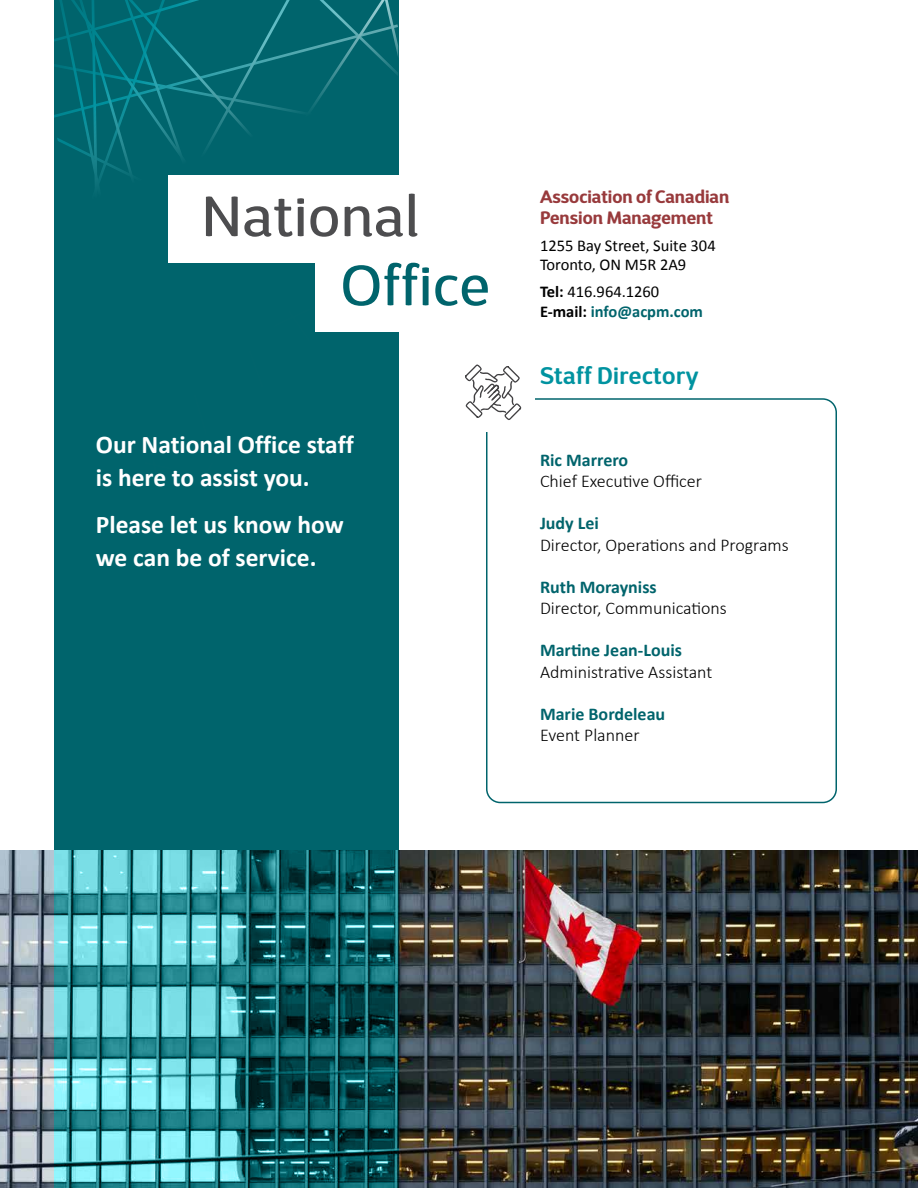
<style>
.page{position:relative;width:918px;height:1188px;background:#fff}
.page>*{position:absolute;margin:0;border:0;box-sizing:border-box;transform-origin:0 0}
.t1{font:57px "D Sari";letter-spacing:.02em;color:#4d4d4f}
.t2{font:57px "D Sari";letter-spacing:.02em;color:#00646c}
.t3{font:700 25.5px/33px "Calibri";color:#fff}
.t4{font:600 24px "D Sari";letter-spacing:.02em;color:#0093a0}
.t5{font:300 18px "Calibri";color:#000}
.t6{font:700 18px "Calibri";color:#00646c}
.t7{font:700 18px/21.6px "D Sari";color:#983a3c}
.t8{font:16.5px/19.8px "Calibri";color:#000}
.t9{font:700 16.5px/19.8px "Calibri";color:#00646c}
.s1{color:#000}
.s2{font-weight:400;color:#000}
</style>
<div class="page">
<div style="left:54px;top:0;width:344px;height:1188px;background:#00646c"></div>
<img style="left:0;top:850px;width:918px;height:338px">
<svg style="left:58px;top:0;width:340px;height:263px"></svg>
<div style="left:169px;top:176px;width:283px;height:87px;background:#fff"></div>
<div style="left:315px;top:245px;width:200px;height:87px;background:#fff"></div>
<div style="left:486px;top:398px;width:351px;height:405px;border:2px solid #00646c;border-radius:14px"></div>
<div style="left:454px;top:351px;width:81px;height:81px;background:#fff"></div>
<svg style="left:465px;top:364px;width:57px;height:56px"></svg>
<h1 class="t1" style="left:202px;top:181px;width:219px">National</h1>
<h1 class="t2" style="left:341px;top:250px;width:150px">Office</h1>
<h2 class="t3" style="left:96px;top:428px;width:259px">Our National Office staff is here to assist you.</h2>
<h2 class="t3" style="left:96px;top:508px;width:249px">Please let us know how we can be of service.</h2>
<p class="t7" style="left:540px;top:185px;width:191px">Association of Canadian<br>Pension Management</p>
<p class="t8" style="left:540px;top:235px;width:177px">1255 Bay Street, Suite 304<br>Toronto, ON M5R 2A9</p>
<p class="t9" style="left:540px;top:282px;width:165px"><span class="s1">Tel:</span> <span class="s2">416.964.1260<br></span><span class="s1">E-mail:</span> info@acpm.com</p>
<h3 class="t4" style="left:540px;top:361px;width:160px">Staff Directory</h3>
<p class="t6" style="left:540px;top:448px;width:90px">Ric Marrero</p>
<p class="t5" style="left:540px;top:470px;width:164px">Chief Executive Officer</p>
<p class="t6" style="left:540px;top:512px;width:60px">Judy Lei</p>
<p class="t5" style="left:540px;top:534px;width:250px">Director, Operations and Programs</p>
<p class="t6" style="left:540px;top:575px;width:118px">Ruth Morayniss</p>
<p class="t5" style="left:540px;top:597px;width:188px">Director, Communications</p>
<p class="t6" style="left:540px;top:639px;width:143px">Martine Jean-Louis</p>
<p class="t5" style="left:540px;top:661px;width:174px">Administrative Assistant</p>
<p class="t6" style="left:540px;top:702px;width:127px">Marie Bordeleau</p>
<p class="t5" style="left:540px;top:724px;width:101px">Event Planner</p>
</div>
